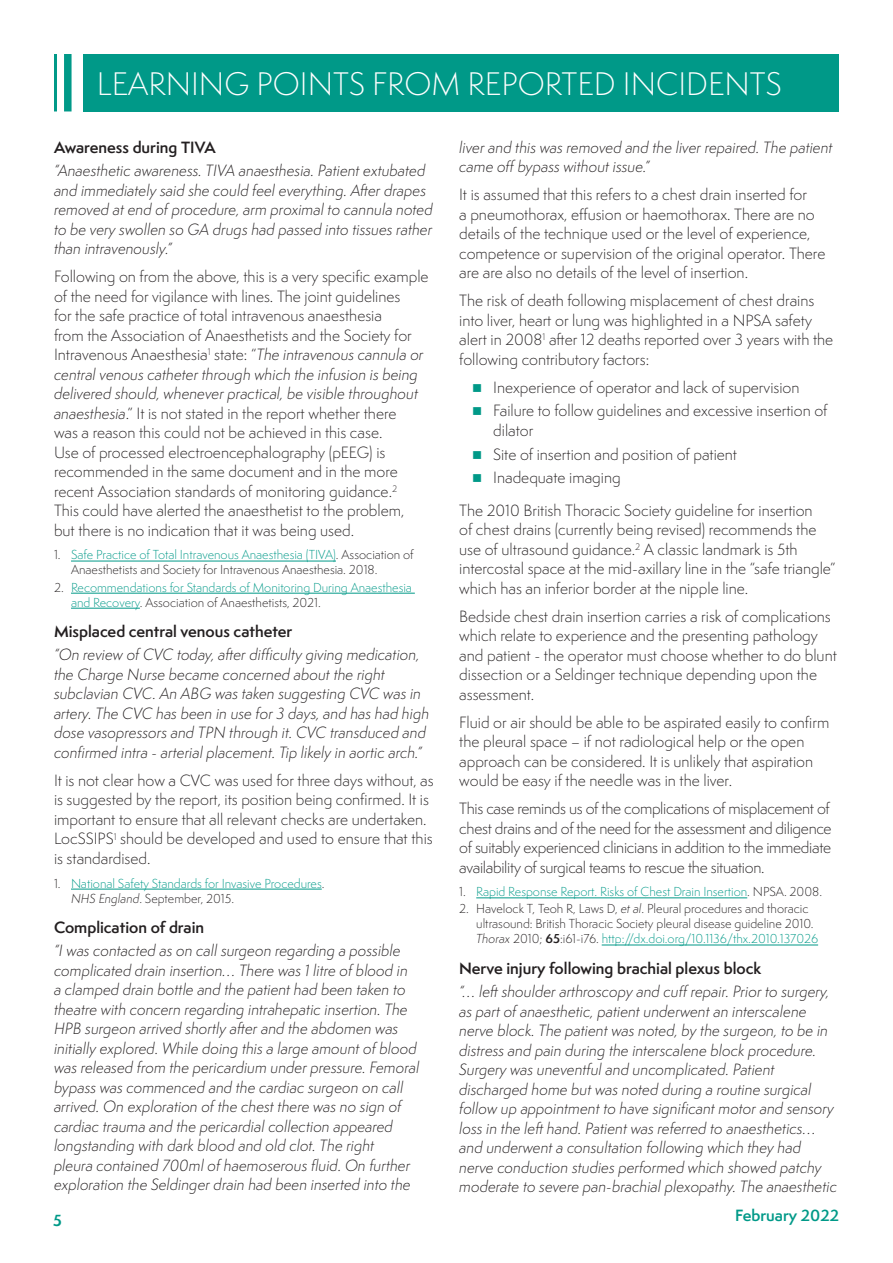
<style>
.page{position:relative;width:893px;height:1263px;background:#fff}
.page>*{position:absolute;margin:0;border:0;box-sizing:border-box;transform-origin:0 0}
.t1{font:300 30px "Semplicita Pro";color:#fff}
.t2{font:300 15px/19.5px "Semplicita Pro";color:#231f20}
.t3{font:italic 300 15px/19.5px "Semplicita Pro";color:#231f20}
.t4{font:300 15px/19.5px "Semplicita Pro";letter-spacing:-.02em;color:#231f20}
.t5{font:600 15px "Semplicita Pro";color:#231f20}
.t6{font:600 15px "Semplicita Pro";color:#098}
.t7{font:700 15px "Semplicita Pro";color:#098}
.t8{font:300 12px/15px "Semplicita Pro";color:#231f20}
.t9{font:300 12px/15px "Semplicita Pro";color:#098}
.s1{font-style:italic}
.s2{color:#098}
.s3{color:#231f20}
.s4{font-style:italic;color:#231f20}
.s5{font-weight:600}
</style>
<div class="page">
<div style="left:84px;top:54px;width:755px;height:57px;background:#098"></div>
<hr style="left:54px;top:54px;width:3px;height:57px;background:#098">
<div style="left:64px;top:54px;width:8px;height:57px;background:#098"></div>
<hr style="left:71px;top:561px;width:265px;height:1px;background:#098">
<hr style="left:71px;top:593px;width:344px;height:1px;background:#098">
<hr style="left:71px;top:608px;width:69px;height:1px;background:#098">
<hr style="left:71px;top:889px;width:251px;height:1px;background:#098">
<hr style="left:476px;top:897px;width:271px;height:1px;background:#098">
<hr style="left:602px;top:945px;width:216px;height:1px;background:#098">
<h1 class="t1" style="left:97px;top:64px;width:687px">LEARNING POINTS FROM REPORTED INCIDENTS</h1>
<p class="t5" style="left:54px;top:136px;width:163px">Awareness during TIVA</p>
<p class="t3" style="left:54px;top:161px;width:380px">“Anaesthetic awareness. TIVA anaesthesia. Patient extubated and immediately said she could feel everything. After drapes removed at end of procedure, arm proximal to cannula noted to be very swollen so GA drugs had passed into tissues rather than intravenously.”</p>
<p class="t2" style="left:54px;top:267px;width:376px">Following on from the above, this is a very specific example of the need for vigilance with lines. The joint guidelines<br>for the safe practice of total intravenous anaesthesia<br>from the Association of Anaesthetists and the Society for Intravenous Anaesthesia<sup>1</sup> state: “<span class="s1">The intravenous cannula or central venous catheter through which the infusion is being delivered should, whenever practical, be visible throughout anaesthesia</span>.” It is not stated in the report whether there<br>was a reason this could not be achieved in this case.<br>Use of processed electroencephalography (pEEG) is recommended in the same document and in the more recent Association standards of monitoring guidance.<sup>2<br></sup>This could have alerted the anaesthetist to the problem, but there is no indication that it was being used.</p>
<p class="t8" style="left:71px;top:547px;width:344px;text-indent:-17px">1. <span class="s2">Safe Practice of Total Intravenous Anaesthesia (TIVA)</span>. Association of<br>Anaesthetists and Society for Intravenous Anaesthesia. 2018.</p>
<p class="t9" style="left:71px;top:580px;width:342px;text-indent:-17px"><span class="s3">2.</span> Recommendations for Standards of Monitoring During Anaesthesia and Recovery<span class="s3">. Association of Anaesthetists, 2021.</span></p>
<p class="t5" style="left:54px;top:620px;width:240px">Misplaced central venous catheter</p>
<p class="t3" style="left:54px;top:645px;width:377px">“On review of CVC today, after difficulty giving medication, the Charge Nurse became concerned about the right subclavian CVC. An ABG was taken suggesting CVC was in artery. The CVC has been in use for 3 days, and has had high dose vasopressors and TPN through it. CVC transduced and confirmed intra - arterial placement. Tip likely in aortic arch.”</p>
<p class="t2" style="left:54px;top:771px;width:381px">It is not clear how a CVC was used for three days without, as is suggested by the report, its position being confirmed. It is important to ensure that all relevant checks are undertaken.<br>LocSSIPS<sup>1</sup> should be developed and used to ensure that this is standardised.</p>
<p class="t9" style="left:71px;top:875px;width:255px;text-indent:-17px"><span class="s3">1.</span> National Safety Standards for Invasive Procedures<span class="s3">.<br></span><span class="s4">NHS England</span><span class="s3">. September, 2015.</span></p>
<p class="t5" style="left:54px;top:916px;width:152px">Complication of drain</p>
<p class="t3" style="left:54px;top:941px;width:367px">“I was contacted as on call surgeon regarding a possible complicated drain insertion… There was 1 litre of blood in<br>a clamped drain bottle and the patient had been taken to theatre with concern regarding intrahepatic insertion. The HPB surgeon arrived shortly after and the abdomen was initially explored. While doing this a large amount of blood was released from the pericardium under pressure. Femoral bypass was commenced and the cardiac surgeon on call arrived. On exploration of the chest there was no sign of cardiac trauma and the pericardial collection appeared longstanding with dark blood and old clot. The right<br>pleura contained 700ml of haemoserous fluid. On further exploration the Seldinger drain had been inserted into the</p>
<p class="t3" style="left:459px;top:137px;width:375px">liver and this was removed and the liver repaired. The patient came off bypass without issue.”</p>
<p class="t2" style="left:459px;top:185px;width:368px">It is assumed that this refers to a chest drain inserted for<br>a pneumothorax, effusion or haemothorax. There are no details of the technique used or the level of experience, competence or supervision of the original operator. There are are also no details of the level of insertion.</p>
<p class="t2" style="left:459px;top:291px;width:376px">The risk of death following misplacement of chest drains into liver, heart or lung was highlighted in a NPSA safety alert in 2008<sup>1</sup> after 12 deaths reported over 3 years with the following contributory factors:</p>
<p class="t2" style="left:493px;top:375px;width:336px;line-height:23.7px">Inexperience of operator and lack of supervision<br>Failure to follow guidelines and excessive insertion of</p>
<p class="t2" style="left:493px;top:418px;width:245px;line-height:23.7px">dilator<br>Site of insertion and position of patient<br>Inadequate imaging</p>
<p class="t2" style="left:459px;top:500px;width:378px">The 2010 British Thoracic Society guideline for insertion<br>of chest drains (currently being revised) recommends the use of ultrasound guidance.<sup>2</sup> A classic landmark is 5th intercostal space at the mid-axillary line in the “safe triangle” which has an inferior border at the nipple line.</p>
<p class="t2" style="left:459px;top:606px;width:379px">Bedside chest drain insertion carries a risk of complications which relate to experience and the presenting pathology and patient - the operator must choose whether to do blunt dissection or a Seldinger technique depending upon the assessment.</p>
<p class="t2" style="left:459px;top:712px;width:372px">Fluid or air should be able to be aspirated easily to confirm the pleural space – if not radiological help or the open approach can be considered. It is unlikely that aspiration would be easy if the needle was in the liver.</p>
<p class="t4" style="left:459px;top:799px;width:374px">This case reminds us of the complications of misplacement of chest drains and of the need for the assessment and diligence of suitably experienced clinicians in addition to the immediate availability of surgical teams to rescue the situation.</p>
<p class="t9" style="left:459px;top:884px;width:364px"><span class="s3">1.</span> Rapid Response Report. Risks of Chest Drain Insertion<span class="s3">. NPSA. 2008.</span></p>
<p class="t8" style="left:476px;top:901px;width:343px;text-indent:-17px">2. Havelock T, Teoh R, Laws D, <span class="s1">et al</span>. Pleural procedures and thoracic ultrasound: British Thoracic Society pleural disease guideline 2010.<br><span class="s1">Thorax</span> 2010; <span class="s5">65</span>:i61-i76. <span class="s2">http://dx.doi.org/10.1136/thx.2010.137026</span></p>
<p class="t5" style="left:459px;top:957px;width:304px">Nerve injury following brachial plexus block</p>
<p class="t3" style="left:459px;top:982px;width:379px">“… left shoulder arthroscopy and cuff repair. Prior to surgery, as part of anaesthetic, patient underwent an interscalene nerve block. The patient was noted, by the surgeon, to be in distress and pain during the interscalene block procedure.<br>Surgery was uneventful and uncomplicated. Patient discharged home but was noted during a routine surgical follow up appointment to have significant motor and sensory loss in the left hand. Patient was referred to anaesthetics… and underwent a consultation following which they had nerve conduction studies performed which showed patchy moderate to severe pan-brachial plexopathy. The anaesthetic</p>
<p class="t7" style="left:53px;top:1209px;width:10px">5</p>
<p class="t6" style="left:735px;top:1205px;width:105px">February 2022</p>
</div>
